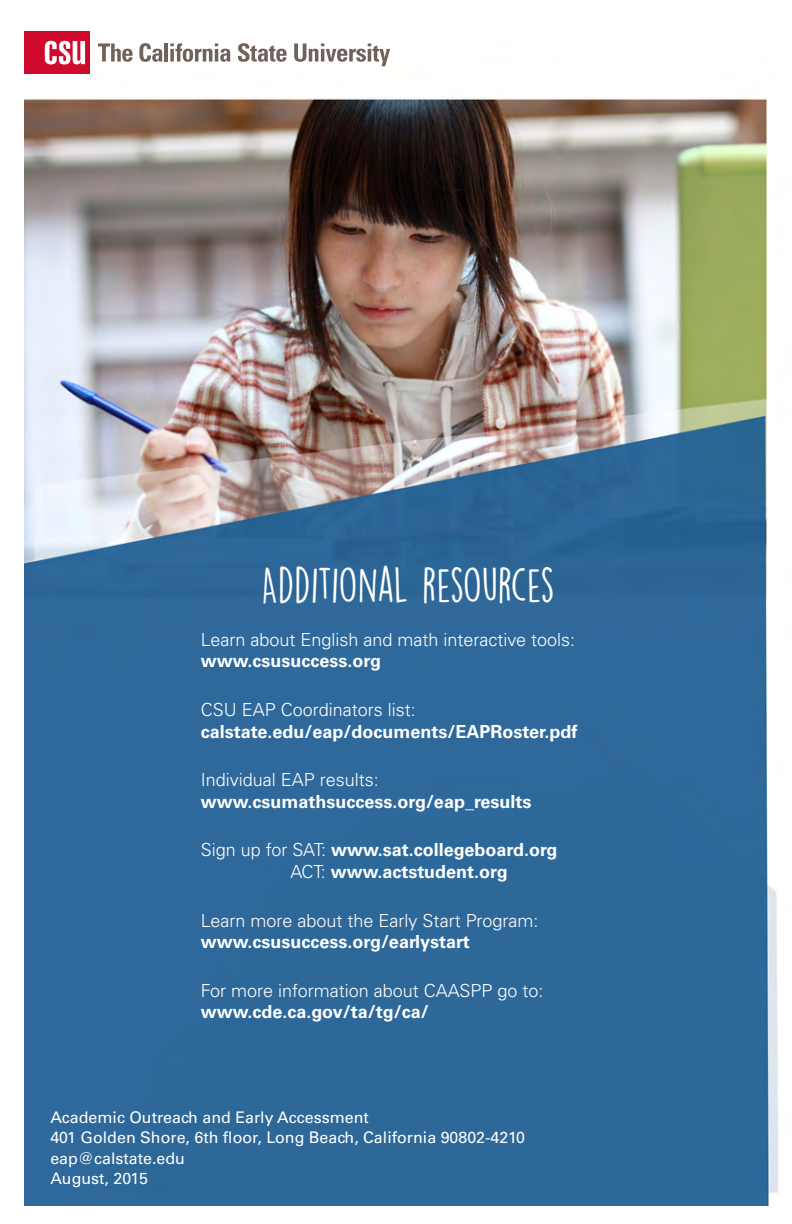
<style>
.page{position:relative;width:792px;height:1224px;background:#fff}
.page>*{position:absolute;margin:0;border:0;box-sizing:border-box;transform-origin:0 0}
.t1{font:44px "DK Lemon Yellow Sun";letter-spacing:-.025em;color:#fff}
.t2{font:300 18px/21.6px "Univers LT Std";color:#fff}
.t3{font:700 18px/21.6px "Univers LT Std";color:#fff}
.t4{font:16px "Univers LT Std";color:#fff}
.s1{font-weight:700}
.s2{font-weight:300}
</style>
<div class="page">
<img style="left:24px;top:44px;width:755px;height:1162px">
<div style="left:24px;top:32px;width:66px;height:42px;background:#d00a2c"></div>
<svg style="left:45px;top:41px;width:40px;height:24px"></svg>
<svg style="left:98px;top:43px;width:35px;height:19px"></svg>
<svg style="left:139px;top:43px;width:23px;height:19px"></svg>
<hr style="left:164px;top:43px;width:4px;height:19px;background:#706259">
<svg style="left:170px;top:43px;width:60px;height:19px"></svg>
<svg style="left:238px;top:43px;width:49px;height:19px"></svg>
<svg style="left:294px;top:43px;width:96px;height:23px"></svg>
<p class="t1" style="left:261px;top:557px;width:295px">Additional resources</p>
<p class="t2" style="left:201px;top:629px;width:376px">Learn about English and math interactive tools: <span class="s1">www.csusuccess.org</span></p>
<p class="t3" style="left:201px;top:699px;width:378px"><span class="s2">CSU EAP Coordinators list: </span>calstate.edu/eap/documents/EAPRoster.pdf</p>
<p class="t3" style="left:201px;top:769px;width:332px"><span class="s2">Individual EAP results: </span>www.csumathsuccess.org/eap_results</p>
<p class="t3" style="left:291px;top:839px;width:269px;text-indent:-90px"><span class="s2">Sign up for SAT:</span> www.sat.collegeboard.org<br><span class="s2">ACT:</span> www.actstudent.org</p>
<p class="t2" style="left:201px;top:909px;width:339px">Learn more about the Early Start Program: <span class="s1">www.csusuccess.org/earlystart</span></p>
<p class="t2" style="left:201px;top:980px;width:344px">For more information about CAASPP go to: <span class="s1">www.cde.ca.gov/ta/tg/ca/</span></p>
<p class="t4" style="left:50px;top:1108px;width:320px">Academic Outreach and Early Accessment</p>
<p class="t4" style="left:50px;top:1128px;width:476px">401 Golden Shore, 6th floor, Long Beach, California 90802-4210</p>
<p class="t4" style="left:50px;top:1148px;width:136px">eap@calstate.edu</p>
<p class="t4" style="left:50px;top:1168px;width:99px">August, 2015</p>
</div>
